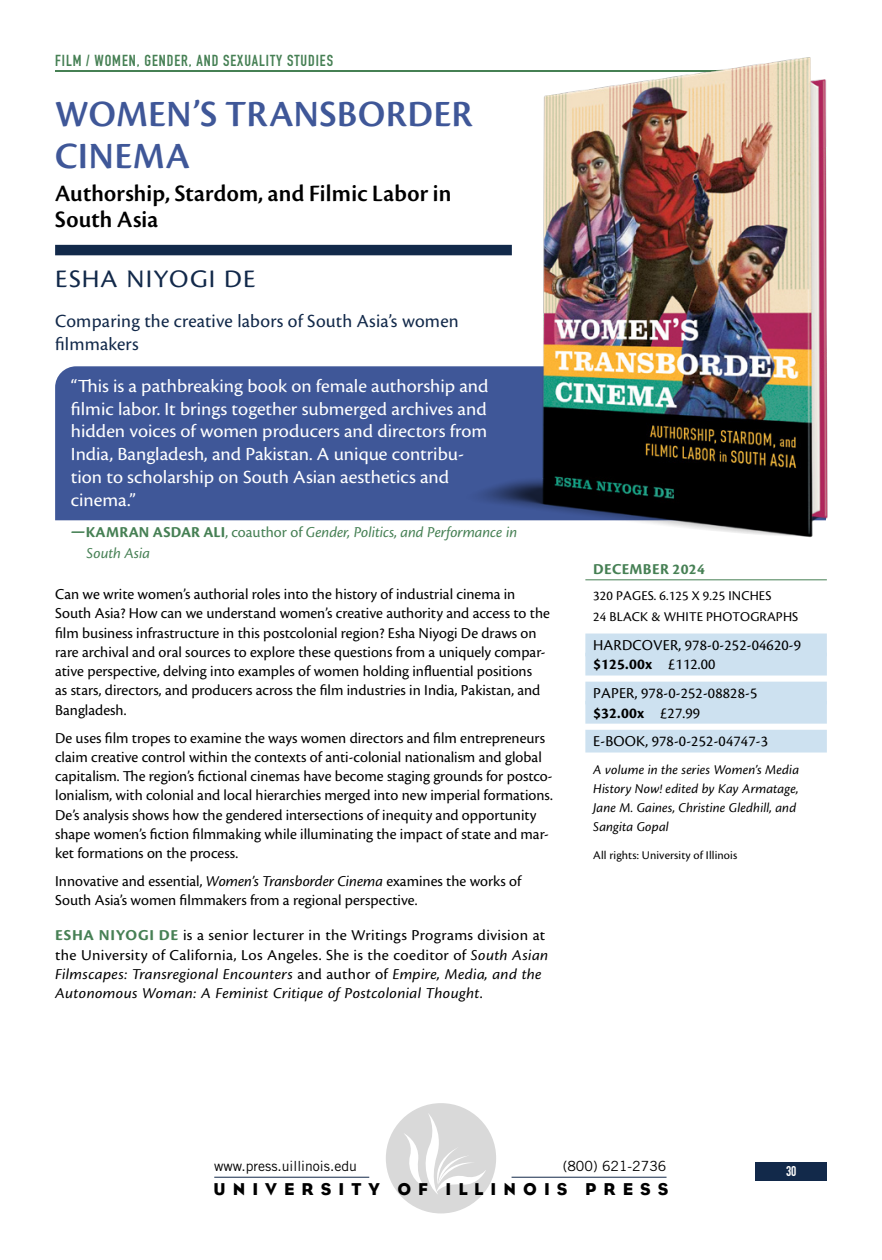
<style>
.page{position:relative;width:882px;height:1260px;background:#fff}
.page>*{position:absolute;margin:0;border:0;box-sizing:border-box;transform-origin:0 0}
.t1{font:38.5px/42px "Cronos Pro Semibold Disp";letter-spacing:.02em;color:#3f5798}
.t2{font:26.25px "Cronos Pro";letter-spacing:.04em;color:#12294a;scale:1.04 1}
.t3{font:24.5px/26.2px "Cronos Pro Semibold Disp";letter-spacing:.01em;color:#000}
.t4{font:19.25px/22.8px "Cronos Pro";color:#fff;scale:1.04 1}
.t5{font:19.25px/22.8px "Cronos Pro";letter-spacing:.01em;color:#12294a}
.t6{font:17.5px "Bureau Eagle FB Book";letter-spacing:.405em;color:#000}
.t7{font:15.75px/19.2px "Cronos Pro";color:#000}
.t8{font:italic 15.75px/19.2px "Cronos Pro";letter-spacing:.015em;color:#000;scale:1.04 1}
.t9{font:italic 15.75px/21px "Cronos Pro";color:#468054}
.t10{font:15.75px "DIN Engschrift Std";letter-spacing:.06em;color:#468054}
.t11{font:700 15.75px "Cronos Pro";letter-spacing:.02em;color:#468054}
.t12{font:italic 14px/19.2px "Cronos Pro";letter-spacing:.005em;color:#000}
.t13{font:14px/21px "Cronos Pro";letter-spacing:.01em;color:#000}
.t14{font:14px "Trade Gothic LT Std";color:#000}
.t15{font:14px "DIN Engschrift Std";color:#fff}
.t16{font:12.25px "Cronos Pro";letter-spacing:.01em;color:#000}
.s1{font-weight:700;font-style:normal}
.s2{font-style:normal}
.s3{font-style:italic}
.s4{font-weight:700;font-style:normal;color:#468054}
.s5{font-weight:700}
</style>
<div class="page">
<div style="left:756px;top:1163px;width:71px;height:18px;background:#12294a"></div>
<hr style="left:512px;top:1177px;width:155px;height:1px;background:#12294a">
<hr style="left:214px;top:1177px;width:155px;height:1px;background:#12294a">
<div style="left:386px;top:1103px;width:110px;height:110px;background:#d9d9d9;border-radius:50%"></div>
<svg style="left:404px;top:1113px;width:82px;height:82px"></svg>
<hr style="left:55px;top:70px;width:747px;height:1px;background:#468054">
<div style="left:55px;top:245px;width:457px;height:10px;background:#12294a"></div>
<div style="left:55px;top:366px;width:396px;height:154px;background:#3f5798"></div>
<hr style="left:585px;top:579px;width:242px;height:1px;background:#468054">
<div style="left:585px;top:634px;width:242px;height:22px;background:#cde1f0"></div>
<div style="left:585px;top:653px;width:242px;height:23px;background:#cde1f0"></div>
<div style="left:585px;top:682px;width:242px;height:22px;background:#cde1f0"></div>
<div style="left:585px;top:701px;width:242px;height:23px;background:#cde1f0"></div>
<div style="left:585px;top:730px;width:242px;height:23px;background:#cde1f0"></div>
<img style="left:451px;top:57px;width:377px;height:481px">
<p class="t10" style="left:55px;top:52px;width:279px">FILM / WOMEN, GENDER, AND SEXUALITY STUDIES</p>
<h1 class="t1" style="left:55px;top:93px;width:418px">WOMEN’S TRANSBORDER<br>CINEMA</h1>
<h3 class="t3" style="left:55px;top:180px;width:398px">Authorship, Stardom, and Filmic Labor in<br>South Asia</h3>
<h2 class="t2" style="left:55px;top:264px;width:194px">ESHA NIYOGI DE</h2>
<p class="t5" style="left:55px;top:310px;width:405px">Comparing the creative labors of South Asia’s women filmmakers</p>
<p class="t4" style="left:71px;top:375px;width:403px">“This is a pathbreaking book on female authorship and filmic labor. It brings together submerged archives and hidden voices of women producers and directors from India, Bangladesh, and Pakistan. A unique contribu&shy;tion to scholarship on South Asian aesthetics and cinema.”</p>
<p class="t9" style="left:87px;top:522px;width:432px;text-indent:-16px"><span class="s1">—KAMRAN ASDAR ALI</span><span class="s2">, coauthor of</span> Gender, Politics, and Performance in<br>South Asia</p>
<p class="t7" style="left:55px;top:585px;width:496px">Can we write women’s authorial roles into the history of industrial cinema in South Asia? How can we understand women’s creative authority and access to the film business infrastructure in this postcolonial region? Esha Niyogi De draws on rare archival and oral sources to explore these questions from a uniquely compar&shy;ative perspective, delving into examples of women holding influential positions<br>as stars, directors, and producers across the film industries in India, Pakistan, and Bangladesh.</p>
<p class="t7" style="left:55px;top:728px;width:499px">De uses film tropes to examine the ways women directors and film entrepreneurs claim creative control within the contexts of anti-colonial nationalism and global capitalism. The region’s fictional cinemas have become staging grounds for postco&shy;lonialism, with colonial and local hierarchies merged into new imperial formations.<br>De’s analysis shows how the gendered intersections of inequity and opportunity shape women’s fiction filmmaking while illuminating the impact of state and mar&shy;ket formations on the process.</p>
<p class="t7" style="left:55px;top:872px;width:468px">Innovative and essential, <span class="s3">Women’s Transborder Cinema</span> examines the works of<br>South Asia’s women filmmakers from a regional perspective.</p>
<p class="t8" style="left:55px;top:926px;width:476px"><span class="s4">ESHA NIYOGI DE</span> <span class="s2">is a senior lecturer in the Writings Programs division at the University of California, Los Angeles. She is the coeditor of</span> South Asian Filmscapes: Transregional Encounters <span class="s2">and author of</span> Empire, Media, and the Autonomous Woman: A Feminist Critique of Postcolonial Thought<span class="s2">.</span></p>
<p class="t11" style="left:593px;top:560px;width:113px">DECEMBER 2024</p>
<p class="t13" style="left:593px;top:585px;width:207px">320 PAGES. 6.125 X 9.25 INCHES<br>24 BLACK &amp; WHITE PHOTOGRAPHS</p>
<p class="t7" style="left:593px;top:636px;width:209px">HARDCOVER, 978-0-252-04620-9 <span class="s5">$125.00x</span> £112.00</p>
<p class="t7" style="left:593px;top:684px;width:166px">PAPER, 978-0-252-08828-5 <span class="s5">$32.00x</span> £27.99</p>
<p class="t7" style="left:593px;top:732px;width:176px">E-BOOK, 978-0-252-04747-3</p>
<p class="t12" style="left:593px;top:760px;width:207px">A volume in the series Women’s Media<br>History Now! edited by Kay Armatage,<br>Jane M. Gaines, Christine Gledhill, and<br>Sangita Gopal</p>
<p class="t16" style="left:593px;top:848px;width:145px">All rights: University of Illinois</p>
<p class="t14" style="left:214px;top:1158px;width:144px">www.press.uillinois.edu</p>
<p class="t14" style="left:563px;top:1158px;width:105px">(800) 621-2736</p>
<p class="t6" style="left:213px;top:1179px;width:457px">UNIVERSITY OF ILLINOIS PRESS</p>
<p class="t15" style="left:786px;top:1163px;width:12px">30</p>
</div>
